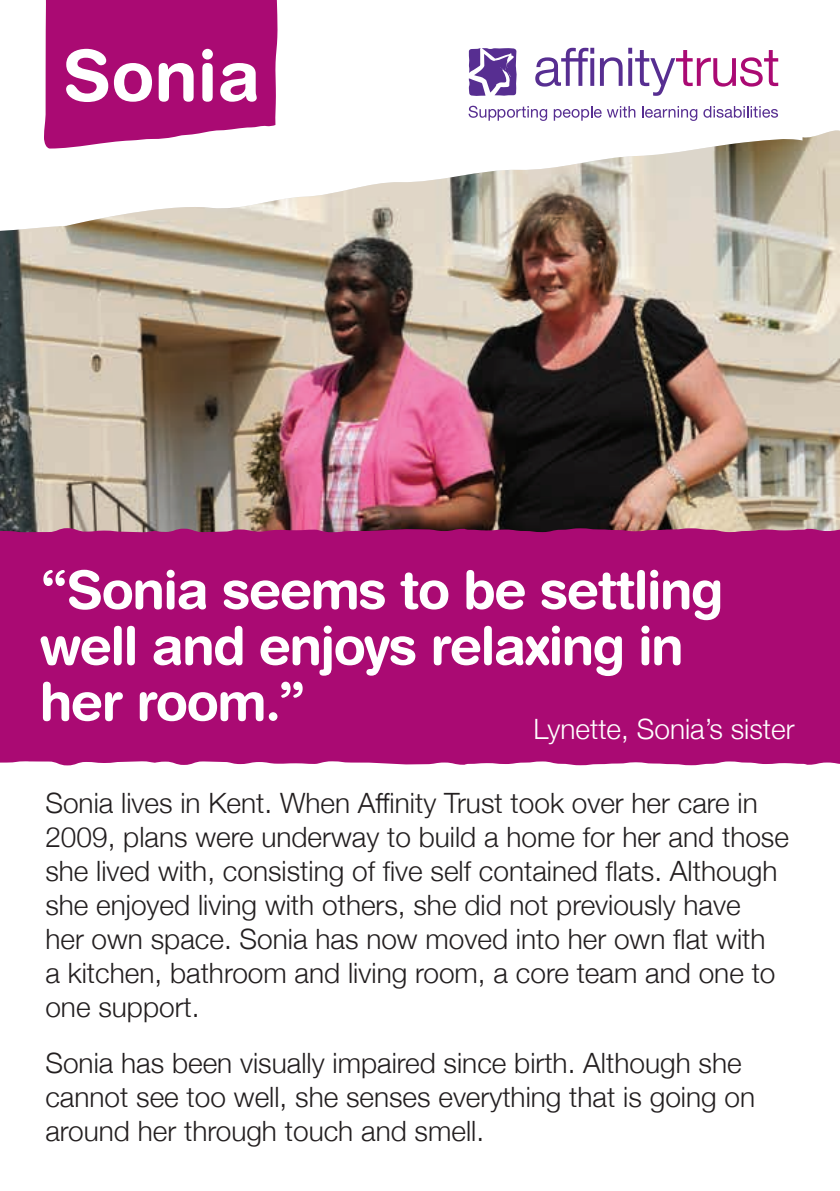
<style>
.page{position:relative;width:840px;height:1191px;background:#fff}
.page>*{position:absolute;margin:0;border:0;box-sizing:border-box;transform-origin:0 0}
.t1{font:700 70.6px "Helvetica Rounded";color:#fff}
.t2{font:700 53px/55.8px "Helvetica Rounded";letter-spacing:-.03em;color:#fff}
.t3{font:300 28px/34px "Helvetica Neue";color:#231f20}
.t4{font:300 28px "Helvetica Neue";color:#fff}
</style>
<div class="page">
<img style="left:0;top:130px;width:839px;height:397px">
<svg style="left:0;top:742px;width:839px;height:24px;background:#b42783"></svg>
<svg style="left:0;top:527px;width:839px;height:17px;background:#a21f70"></svg>
<div style="left:0;top:544px;width:839px;height:198px;background:#aa0a73"></div>
<svg style="left:468px;top:48px;width:48px;height:48px"></svg>
<svg style="left:468px;top:106px;width:79px;height:15px"></svg>
<svg style="left:553px;top:106px;width:82px;height:15px"></svg>
<svg style="left:642px;top:106px;width:55px;height:15px"></svg>
<svg style="left:703px;top:106px;width:74px;height:12px"></svg>
<svg style="left:535px;top:48px;width:242px;height:48px"></svg>
<svg style="left:44px;top:0;width:234px;height:149px;background:#b1207f"></svg>
<h1 class="t1" style="left:63px;top:33px;width:199px">Sonia</h1>
<h2 class="t2" style="left:40px;top:561px;width:684px">“Sonia seems to be settling well and enjoys relaxing in her room.”</h2>
<p class="t4" style="left:533px;top:706px;width:262px">Lynette, Sonia’s sister</p>
<p class="t3" style="left:45px;top:783px;width:744px">Sonia lives in Kent. When Affinity Trust took over her care in 2009, plans were underway to build a home for her and those she lived with, consisting of five self contained flats. Although she enjoyed living with others, she did not previously have<br>her own space. Sonia has now moved into her own flat with<br>a kitchen, bathroom and living room, a core team and one to one support.</p>
<p class="t3" style="left:45px;top:1044px;width:710px">Sonia has been visually impaired since birth. Although she cannot see too well, she senses everything that is going on around her through touch and smell.</p>
</div>
